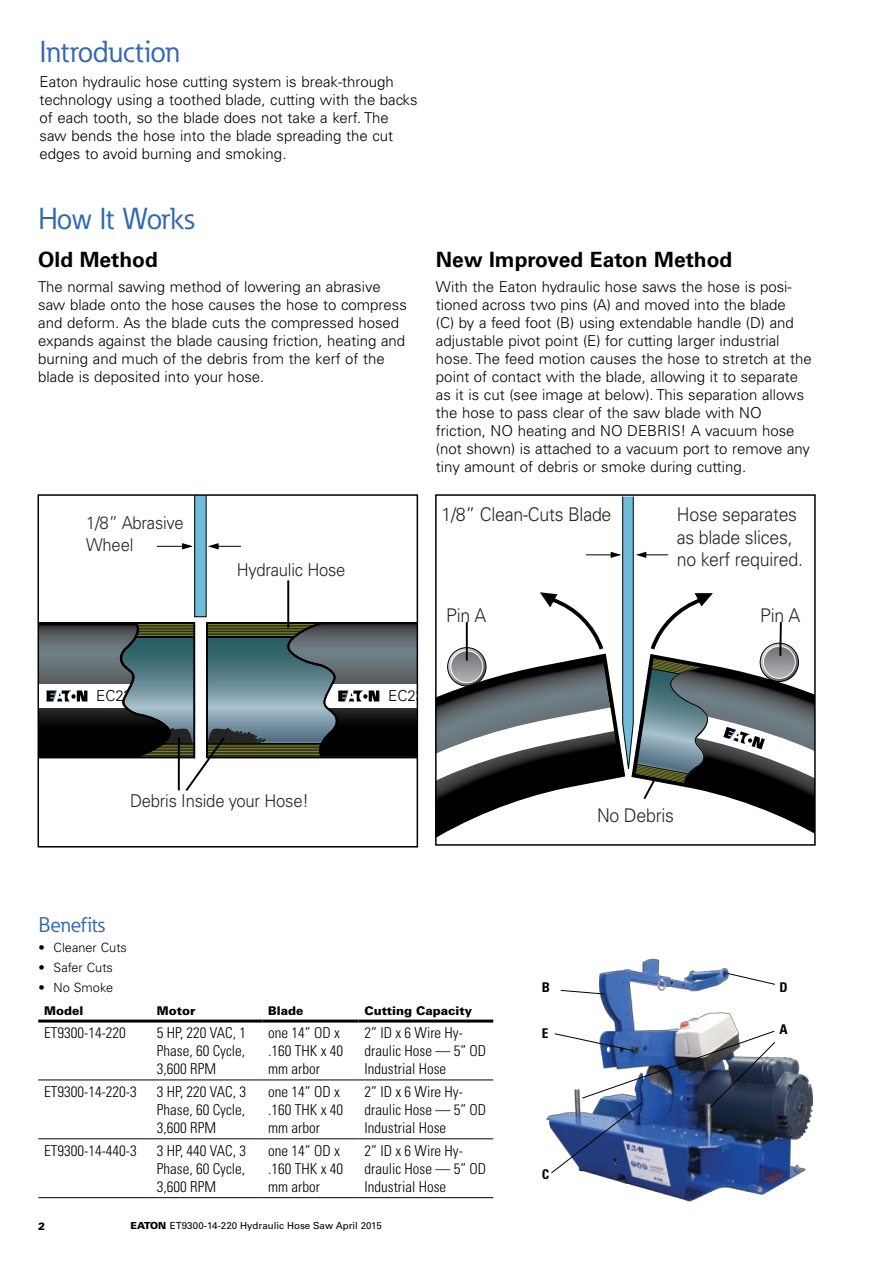
<style>
.page{position:relative;width:893px;height:1263px;background:#fff}
.page>*{position:absolute;margin:0;border:0;box-sizing:border-box;transform-origin:0 0}
.t1{font:30px "Eaton";color:#3168b2}
.t2{font:30px "Eaton";letter-spacing:-.02em;color:#3168b2}
.t3{font:700 21px "Univers LT Std";color:#000}
.t4{font:21px "Eaton";color:#3168b2}
.t5{font:300 18.9px/22.6px "Univers LT Std";letter-spacing:-.015em;color:#242424;scale:.94 1}
.t6{font:300 17.7px/21.3px "Univers LT Std";letter-spacing:-.015em;color:#242424;scale:.94 1}
.t7{font:300 15.15px "Univers LT Std";color:#000}
.t8{font:300 15px/18px "Univers LT Std";color:#000}
.t9{font:300 condensed 15px/18px "Univers LT Std";color:#000}
.t10{font:700 condensed 13.35px "Univers LT Std";color:#000}
.t11{font:300 12.75px "Univers LT Std";color:#000}
.t12{font:900 12px "Univers LT Std";color:#000}
.t13{font:900 10.5px "Univers LT Std";color:#000}
.t14{font:9.75px "Univers LT Std";color:#000}
.s1{font-weight:900}
</style>
<div class="page">
<img style="left:546px;top:958px;width:267px;height:244px">
<svg style="left:557px;top:983px;width:48px;height:12px"></svg>
<img style="left:550px;top:1030px;width:226px;height:144px">
<svg style="left:726px;top:972px;width:50px;height:13px"></svg>
<hr style="left:38px;top:1019px;width:113px;height:3px;background:#000">
<hr style="left:151px;top:1019px;width:111px;height:3px;background:#000">
<hr style="left:262px;top:1019px;width:97px;height:3px;background:#000">
<hr style="left:359px;top:1019px;width:134px;height:3px;background:#000">
<hr style="left:38px;top:1080px;width:113px;height:1px;background:#000">
<hr style="left:151px;top:1080px;width:111px;height:1px;background:#000">
<hr style="left:262px;top:1080px;width:97px;height:1px;background:#000">
<hr style="left:359px;top:1080px;width:134px;height:1px;background:#000">
<hr style="left:38px;top:1138px;width:113px;height:1px;background:#000">
<hr style="left:151px;top:1138px;width:111px;height:1px;background:#000">
<hr style="left:262px;top:1138px;width:97px;height:1px;background:#000">
<hr style="left:359px;top:1138px;width:134px;height:1px;background:#000">
<hr style="left:38px;top:1197px;width:113px;height:1px;background:#000">
<hr style="left:151px;top:1197px;width:111px;height:1px;background:#000">
<hr style="left:262px;top:1197px;width:97px;height:1px;background:#000">
<hr style="left:359px;top:1197px;width:134px;height:1px;background:#000">
<svg style="left:438px;top:497px;width:375px;height:340px"></svg>
<div style="left:435px;top:494px;width:381px;height:352px;border:2px solid #000"></div>
<svg style="left:41px;top:497px;width:374px;height:294px"></svg>
<div style="left:38px;top:494px;width:380px;height:353px;border:2px solid #000"></div>
<h1 class="t1" style="left:40px;top:33px;width:142px">Introduction</h1>
<p class="t8" style="left:40px;top:73px;width:379px">Eaton hydraulic hose cutting system is break-through technology using a toothed blade, cutting with the backs of each tooth, so the blade does not take a kerf. The saw bends the hose into the blade spreading the cut edges to avoid burning and smoking.</p>
<h1 class="t2" style="left:38px;top:199px;width:158px">How It Works</h1>
<h2 class="t3" style="left:38px;top:247px;width:121px">Old Method</h2>
<p class="t8" style="left:38px;top:278px;width:370px">The normal sawing method of lowering an abrasive saw blade onto the hose causes the hose to compress and deform. As the blade cuts the compressed hosed expands against the blade causing friction, heating and burning and much of the debris from the kerf of the blade is deposited into your hose.</p>
<p class="t6" style="left:86px;top:512px;width:105px">1/8” Abrasive<br>Wheel</p>
<p class="t6" style="left:237px;top:559px;width:117px">Hydraulic Hose</p>
<h2 class="t3" style="left:436px;top:247px;width:298px">New Improved Eaton Method</h2>
<p class="t8" style="left:436px;top:278px;width:377px">With the Eaton hydraulic hose saws the hose is posi&shy;tioned across two pins (A) and moved into the blade<br>(C) by a feed foot (B) using extendable handle (D) and adjustable pivot point (E) for cutting larger industrial hose. The feed motion causes the hose to stretch at the point of contact with the blade, allowing it to separate as it is cut (see image at below). This separation allows the hose to pass clear of the saw blade with NO friction, NO heating and NO DEBRIS! A vacuum hose (not shown) is attached to a vacuum port to remove any tiny amount of debris or smoke during cutting.</p>
<p class="t5" style="left:442px;top:503px;width:182px">1/8” Clean-Cuts Blade</p>
<p class="t5" style="left:677px;top:503px;width:136px">Hose separates as blade slices, no kerf required.</p>
<p class="t5" style="left:446px;top:604px;width:44px">Pin A</p>
<p class="t5" style="left:760px;top:604px;width:44px">Pin A</p>
<p class="t7" style="left:96px;top:687px;width:46px">EC230</p>
<p class="t7" style="left:388px;top:687px;width:46px">EC230</p>
<p class="t6" style="left:130px;top:790px;width:192px">Debris Inside your Hose!</p>
<h2 class="t4" style="left:39px;top:911px;width:68px">Benefits</h2>
<p class="t11" style="left:39px;top:940px;width:90px">• Cleaner Cuts</p>
<p class="t11" style="left:39px;top:960px;width:76px">• Safer Cuts</p>
<p class="t11" style="left:39px;top:980px;width:76px">• No Smoke</p>
<p class="t12" style="left:44px;top:1003px;width:41px">Model</p>
<p class="t12" style="left:157px;top:1003px;width:40px">Motor</p>
<p class="t12" style="left:268px;top:1003px;width:37px">Blade</p>
<p class="t12" style="left:365px;top:1003px;width:109px">Cutting Capacity</p>
<p class="t9" style="left:44px;top:1024px;width:83px">ET9300-14-220</p>
<p class="t9" style="left:157px;top:1024px;width:91px;text-align:justify">5 HP, 220 VAC, 1<br>Phase, 60 Cycle, 3,600 RPM</p>
<p class="t9" style="left:268px;top:1024px;width:76px">one 14” OD x .160 THK x 40 mm arbor</p>
<p class="t9" style="left:365px;top:1024px;width:123px">2” ID x 6 Wire Hy&shy;draulic Hose — 5” OD<br>Industrial Hose</p>
<p class="t9" style="left:44px;top:1082px;width:94px">ET9300-14-220-3</p>
<p class="t9" style="left:157px;top:1082px;width:91px;text-align:justify">3 HP, 220 VAC, 3<br>Phase, 60 Cycle, 3,600 RPM</p>
<p class="t9" style="left:268px;top:1082px;width:76px">one 14” OD x .160 THK x 40 mm arbor</p>
<p class="t9" style="left:365px;top:1082px;width:123px">2” ID x 6 Wire Hy&shy;draulic Hose — 5” OD<br>Industrial Hose</p>
<p class="t9" style="left:44px;top:1141px;width:94px">ET9300-14-440-3</p>
<p class="t9" style="left:157px;top:1141px;width:91px;text-align:justify">3 HP, 440 VAC, 3<br>Phase, 60 Cycle, 3,600 RPM</p>
<p class="t9" style="left:268px;top:1141px;width:76px">one 14” OD x .160 THK x 40 mm arbor</p>
<p class="t9" style="left:365px;top:1141px;width:123px">2” ID x 6 Wire Hy&shy;draulic Hose — 5” OD<br>Industrial Hose</p>
<p class="t13" style="left:38px;top:1219px;width:9px">2</p>
<p class="t14" style="left:130px;top:1220px;width:253px"><span class="s1">EATON</span> ET9300-14-220 Hydraulic Hose Saw April 2015</p>
<p class="t5" style="left:597px;top:804px;width:83px">No Debris</p>
<p class="t10" style="left:542px;top:979px;width:10px">B</p>
<p class="t10" style="left:779px;top:979px;width:10px">D</p>
<p class="t10" style="left:542px;top:1025px;width:8px">E</p>
<p class="t10" style="left:542px;top:1165px;width:9px">C</p>
<p class="t10" style="left:779px;top:1021px;width:10px">A</p>
</div>
